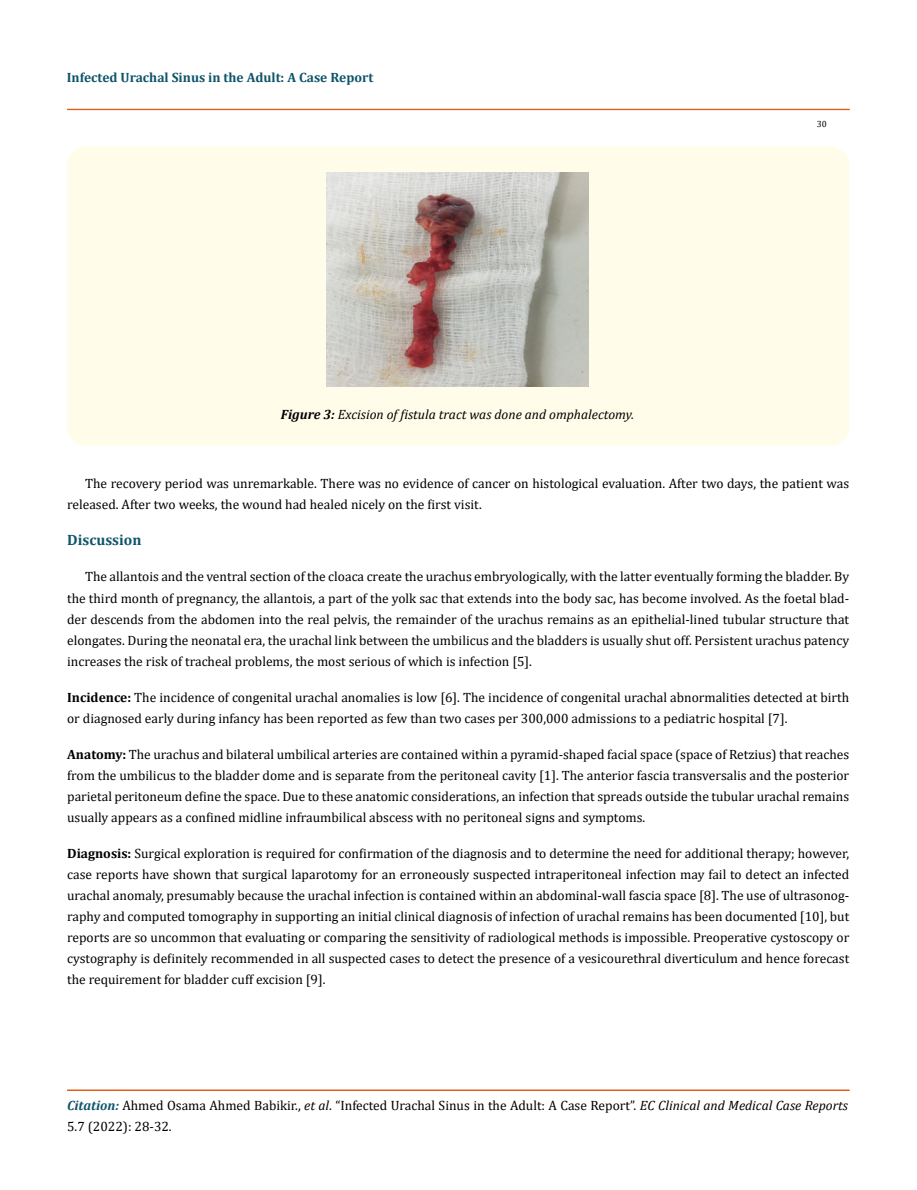
<style>
.page{position:relative;width:917px;height:1190px;background:#fff}
.page>*{position:absolute;margin:0;border:0;box-sizing:border-box;transform-origin:0 0}
.t1{font:700 15px "Cambria";color:#0e546a}
.t2{font:13.5px/21px "Cambria";color:#000}
.t3{font:italic 13.5px "Cambria";color:#000}
.t4{font:700 13.5px "Cambria";color:#0e546a}
.t5{font:9px "Cambria";color:#000}
.s1{font-weight:700}
.s2{font-weight:700;font-style:italic;color:#0e546a}
.s3{font-style:italic}
</style>
<div class="page">
<div style="left:67px;top:109px;width:782px;height:1px;border:1px solid #e05d1a"></div>
<div style="left:67px;top:1090px;width:782px;height:1px;border:1px solid #e05d1a"></div>
<div style="left:67px;top:147px;width:782px;height:299px;background:#fffde9;border-radius:18px"></div>
<img style="left:327px;top:173px;width:261px;height:213px">
<p class="t4" style="left:67px;top:68px;width:308px">Infected Urachal Sinus in the Adult: A Case Report</p>
<p class="t3" style="left:281px;top:405px;width:355px"><span class="s1">Figure 3:</span> Excision of fistula tract was done and omphalectomy.</p>
<p class="t5" style="left:816px;top:118px;width:11px">30</p>
<p class="t2" style="left:67px;top:473px;width:783px;text-indent:18px">The recovery period was unremarkable. There was no evidence of cancer on histological evaluation. After two days, the patient was released. After two weeks, the wound had healed nicely on the first visit.</p>
<p class="t1" style="left:67px;top:530px;width:76px">Discussion</p>
<p class="t2" style="left:67px;top:566px;width:783px;text-align:justify;text-indent:18px">The allantois and the ventral section of the cloaca create the urachus embryologically, with the latter eventually forming the bladder. By the third month of pregnancy, the allantois, a part of the yolk sac that extends into the body sac, has become involved. As the foetal blad&shy;der descends from the abdomen into the real pelvis, the remainder of the urachus remains as an epithelial-lined tubular structure that elongates. During the neonatal era, the urachal link between the umbilicus and the bladders is usually shut off. Persistent urachus patency increases the risk of tracheal problems, the most serious of which is infection [5].</p>
<p class="t2" style="left:67px;top:686px;width:783px"><span class="s1">Incidence:</span> The incidence of congenital urachal anomalies is low [6]. The incidence of congenital urachal abnormalities detected at birth or diagnosed early during infancy has been reported as few than two cases per 300,000 admissions to a pediatric hospital [7].</p>
<p class="t2" style="left:67px;top:743px;width:783px;text-align:justify"><span class="s1">Anatomy:</span> The urachus and bilateral umbilical arteries are contained within a pyramid-shaped facial space (space of Retzius) that reaches from the umbilicus to the bladder dome and is separate from the peritoneal cavity [1]. The anterior fascia transversalis and the posterior parietal peritoneum define the space. Due to these anatomic considerations, an infection that spreads outside the tubular urachal remains usually appears as a confined midline infraumbilical abscess with no peritoneal signs and symptoms.</p>
<p class="t2" style="left:67px;top:842px;width:783px;text-align:justify"><span class="s1">Diagnosis:</span> Surgical exploration is required for confirmation of the diagnosis and to determine the need for additional therapy; however, case reports have shown that surgical laparotomy for an erroneously suspected intraperitoneal infection may fail to detect an infected urachal anomaly, presumably because the urachal infection is contained within an abdominal-wall fascia space [8]. The use of ultrasonog&shy;raphy and computed tomography in supporting an initial clinical diagnosis of infection of urachal remains has been documented [10], but reports are so uncommon that evaluating or comparing the sensitivity of radiological methods is impossible. Preoperative cystoscopy or cystography is definitely recommended in all suspected cases to detect the presence of a vesicourethral diverticulum and hence forecast the requirement for bladder cuff excision [9].</p>
<p class="t2" style="left:67px;top:1095px;width:782px"><span class="s2">Citation:</span> Ahmed Osama Ahmed Babikir., <span class="s3">et al</span>. “Infected Urachal Sinus in the Adult: A Case Report”. <span class="s3">EC Clinical and Medical Case Reports<br></span>5.7 (2022): 28-32.</p>
</div>
